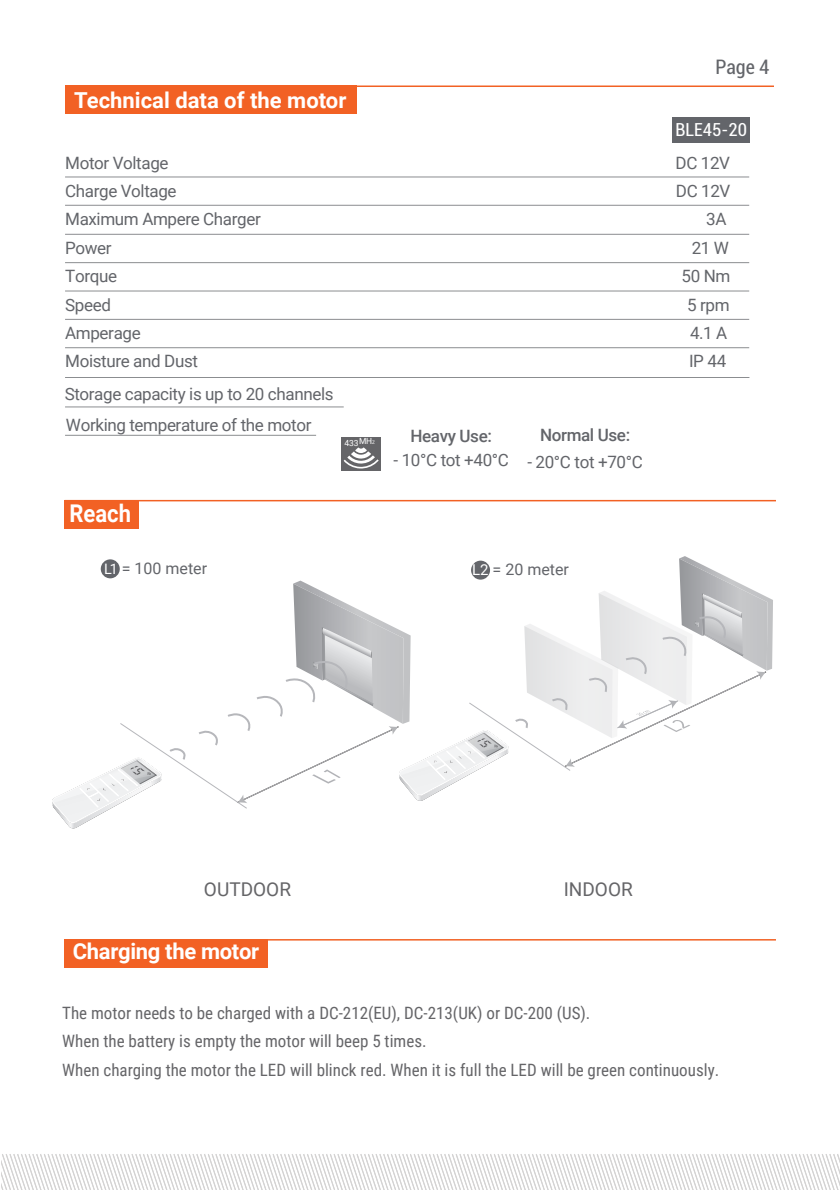
<style>
.page{position:relative;width:840px;height:1191px;background:#fff}
.page>*{position:absolute;margin:0;border:0;box-sizing:border-box;transform-origin:0 0}
.t1{font:700 24.4px "Roboto";color:#fff;scale:.9 1}
.t2{font:700 22px "Roboto";color:#fff}
.t3{font:condensed 20px "Roboto";color:#63656a}
.t4{font:19px "Roboto";color:#656568}
.t5{font:condensed 18px "Roboto";color:#fff}
.t6{font:17px "Roboto";letter-spacing:-.02em;color:#63656a}
.t7{font:17px/28.4px "Roboto Condensed";color:#656568}
.t8{font:500 17px "Roboto";letter-spacing:-.02em;color:#63656a}
.t9{font:16px "Roboto";color:#63656a}
.t10{font:8.4px "Roboto";letter-spacing:-.02em;color:#fff}
.s1{font-size:14.4px;color:#fff}
.s2{font-size:15px;color:#fff}
</style>
<div class="page">
<svg style="left:2px;top:1154px;width:837px;height:35px"></svg>
<hr style="left:72px;top:85px;width:701px;height:2px;background:#f26124">
<div style="left:671px;top:117px;width:78px;height:25px;background:#63656a"></div>
<div style="left:65px;top:85px;width:291px;height:29px;background:#f26124"></div>
<div style="left:65px;top:500px;width:74px;height:29px;background:#f26124"></div>
<hr style="left:65px;top:500px;width:710px;height:1px;background:#f26124">
<div style="left:65px;top:939px;width:203px;height:28px;background:#f26124"></div>
<hr style="left:74px;top:939px;width:701px;height:1px;background:#f26124">
<hr style="left:65px;top:177px;width:683px;height:1px;background:#8b8d90">
<hr style="left:65px;top:205px;width:683px;height:1px;background:#8b8d90">
<hr style="left:65px;top:234px;width:683px;height:1px;background:#8b8d90">
<hr style="left:65px;top:262px;width:683px;height:1px;background:#8b8d90">
<hr style="left:65px;top:291px;width:683px;height:1px;background:#8b8d90">
<hr style="left:65px;top:319px;width:683px;height:1px;background:#8b8d90">
<hr style="left:65px;top:347px;width:683px;height:1px;background:#8b8d90">
<hr style="left:65px;top:406px;width:278px;height:1px;background:#8b8d90">
<hr style="left:65px;top:377px;width:684px;height:1px;background:#8b8d90">
<hr style="left:65px;top:435px;width:251px;height:1px;background:#8b8d90">
<svg style="left:52px;top:556px;width:720px;height:273px"></svg>
<div style="left:341px;top:437px;width:40px;height:33px;background:#656568"></div>
<svg style="left:343px;top:447px;width:36px;height:22px"></svg>
<p class="t2" style="left:74px;top:84px;width:273px">Technical data of the motor</p>
<p class="t3" style="left:715px;top:53px;width:56px">Page 4</p>
<p class="t5" style="left:675px;top:117px;width:73px">BLE45-20</p>
<p class="t6" style="left:65px;top:151px;width:105px">Motor Voltage</p>
<p class="t6" style="left:675px;top:151px;width:56px">DC 12V</p>
<p class="t6" style="left:65px;top:179px;width:113px">Charge Voltage</p>
<p class="t6" style="left:675px;top:179px;width:56px">DC 12V</p>
<p class="t6" style="left:65px;top:207px;width:197px">Maximum Ampere Charger</p>
<p class="t6" style="left:706px;top:207px;width:22px">3A</p>
<p class="t6" style="left:65px;top:236px;width:48px">Power</p>
<p class="t6" style="left:691px;top:236px;width:39px">21 W</p>
<p class="t6" style="left:65px;top:264px;width:53px">Torque</p>
<p class="t6" style="left:681px;top:264px;width:50px">50 Nm</p>
<p class="t6" style="left:65px;top:293px;width:47px">Speed</p>
<p class="t6" style="left:686px;top:293px;width:44px">5 rpm</p>
<p class="t6" style="left:65px;top:321px;width:77px">Amperage</p>
<p class="t6" style="left:689px;top:321px;width:39px">4.1 A</p>
<p class="t6" style="left:65px;top:349px;width:134px">Moisture and Dust</p>
<p class="t6" style="left:688px;top:349px;width:39px">IP 44</p>
<p class="t6" style="left:65px;top:382px;width:270px">Storage capacity is up to 20 channels</p>
<p class="t6" style="left:66px;top:413px;width:247px">Working temperature of the motor</p>
<p class="t10" style="left:344px;top:437px;width:32px">433MH<sup>Z</sup></p>
<h1 class="t1" style="left:69px;top:496px;width:70px">Reach</h1>
<p class="t8" style="left:410px;top:424px;width:83px">Heavy Use:</p>
<p class="t6" style="left:393px;top:448px;width:117px">- 10°C tot +40°C</p>
<p class="t8" style="left:539px;top:423px;width:92px">Normal Use:</p>
<p class="t6" style="left:527px;top:450px;width:117px">- 20°C tot +70°C</p>
<p class="t9" style="left:104px;top:557px;width:105px"><span class="s1">L1</span> = 100 meter</p>
<p class="t9" style="left:472px;top:558px;width:98px"><span class="s2">L2</span> = 20 meter</p>
<p class="t4" style="left:204px;top:875px;width:89px">OUTDOOR</p>
<p class="t4" style="left:563px;top:875px;width:71px">INDOOR</p>
<p class="t2" style="left:73px;top:936px;width:188px">Charging the motor</p>
<p class="t7" style="left:62px;top:998px;width:658px">The motor needs to be charged with a DC-212(EU), DC-213(UK) or DC-200 (US).<br>When the battery is empty the motor will beep 5 times.<br>When charging the motor the LED will blinck red. When it is full the LED will be green continuously.</p>
</div>
